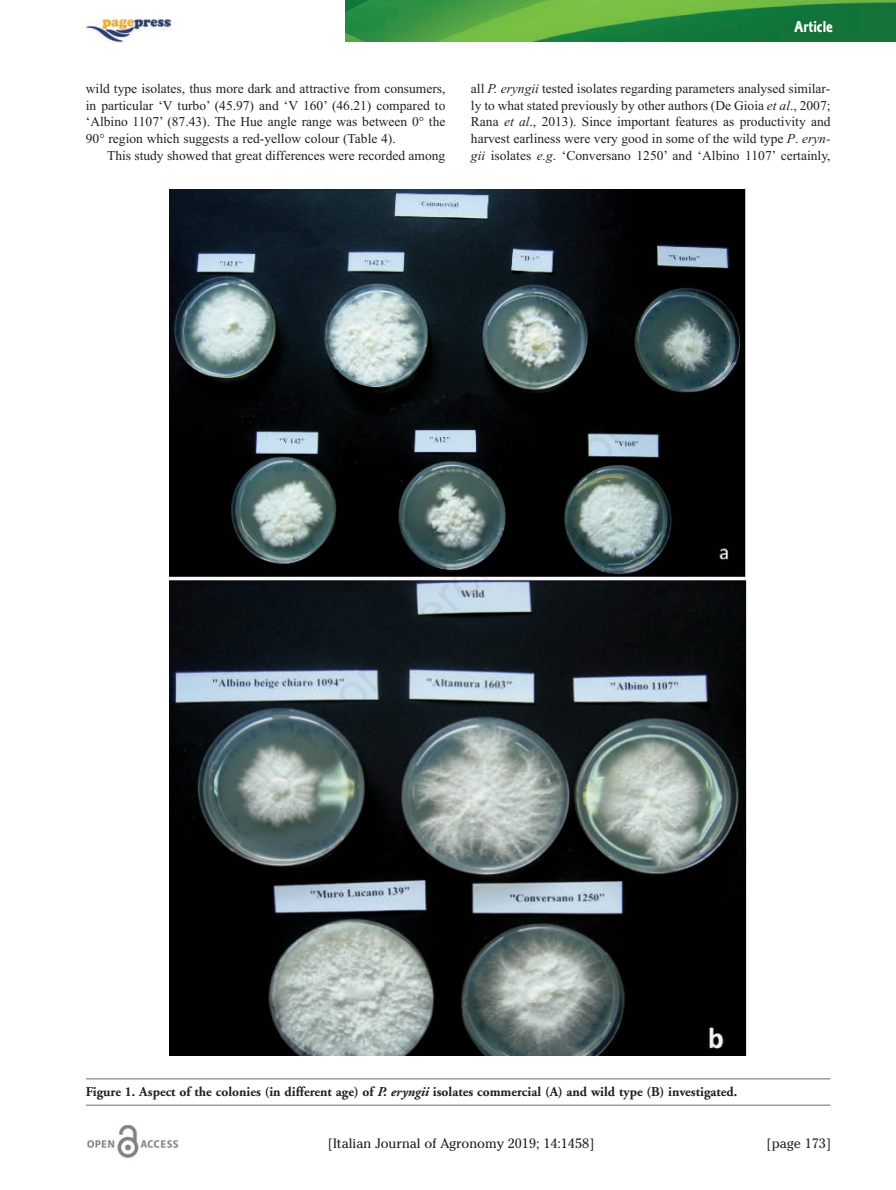
<style>
.page{position:relative;width:896px;height:1190px;background:#fff}
.page>*{position:absolute;margin:0;border:0;box-sizing:border-box;transform-origin:0 0}
.t1{font:16.5px "Corinthian Bold Condensed Plain";color:#fff}
.t2{font:13.5px/16.6px "Times New Roman";color:#231f20;text-align:justify}
.t3{font:700 13.5px "Adobe Garamond";color:#231f20}
.t4{font:13.5px "Cheltenham";color:#231f20}
.s1{font-style:italic}
</style>
<div class="page">
<img style="left:345px;top:0;width:550px;height:41px">
<img style="left:86px;top:18px;width:84px;height:24px">
<img style="left:87px;top:1125px;width:91px;height:33px">
<hr style="left:86px;top:1078px;width:744px;height:1px;background:#6c6d70">
<hr style="left:86px;top:1104px;width:744px;height:1px;background:#6c6d70">
<img style="left:170px;top:189px;width:576px;height:865px">
<p class="t2" style="left:86px;top:80px;width:361px">wild type isolates, thus more dark and attractive from consumers, in particular ‘V turbo’ (45.97) and ‘V 160’ (46.21) compared to ‘Albino 1107’ (87.43). The Hue angle range was between 0° the 90° region which suggests a red-yellow colour (Table 4).</p>
<p class="t2" style="left:107px;top:147px;width:340px">This study showed that great differences were recorded among</p>
<p class="t1" style="left:793px;top:20px;width:40px">Article</p>
<p class="t2" style="left:471px;top:80px;width:361px">all <span class="s1">P. eryngii</span> tested isolates regarding parameters analysed similar&shy;ly to what stated previously by other authors (De Gioia <span class="s1">et al</span>., 2007; Rana <span class="s1">et al</span>., 2013). Since important features as productivity and harvest earliness were very good in some of the wild type <span class="s1">P</span>. <span class="s1">eryn&shy;gii</span> isolates <span class="s1">e.g</span>. ‘Conversano 1250’ and ‘Albino 1107’ certainly,</p>
<p class="t3" style="left:86px;top:1086px;width:652px">Figure 1. Aspect of the colonies (in different age) of <span class="s1">P. eryngii</span> isolates commercial (A) and wild type (B) investigated.</p>
<p class="t4" style="left:327px;top:1134px;width:268px">[Italian Journal of Agronomy 2019; 14:1458]</p>
<p class="t4" style="left:766px;top:1134px;width:66px">[page 173]</p>
</div>
